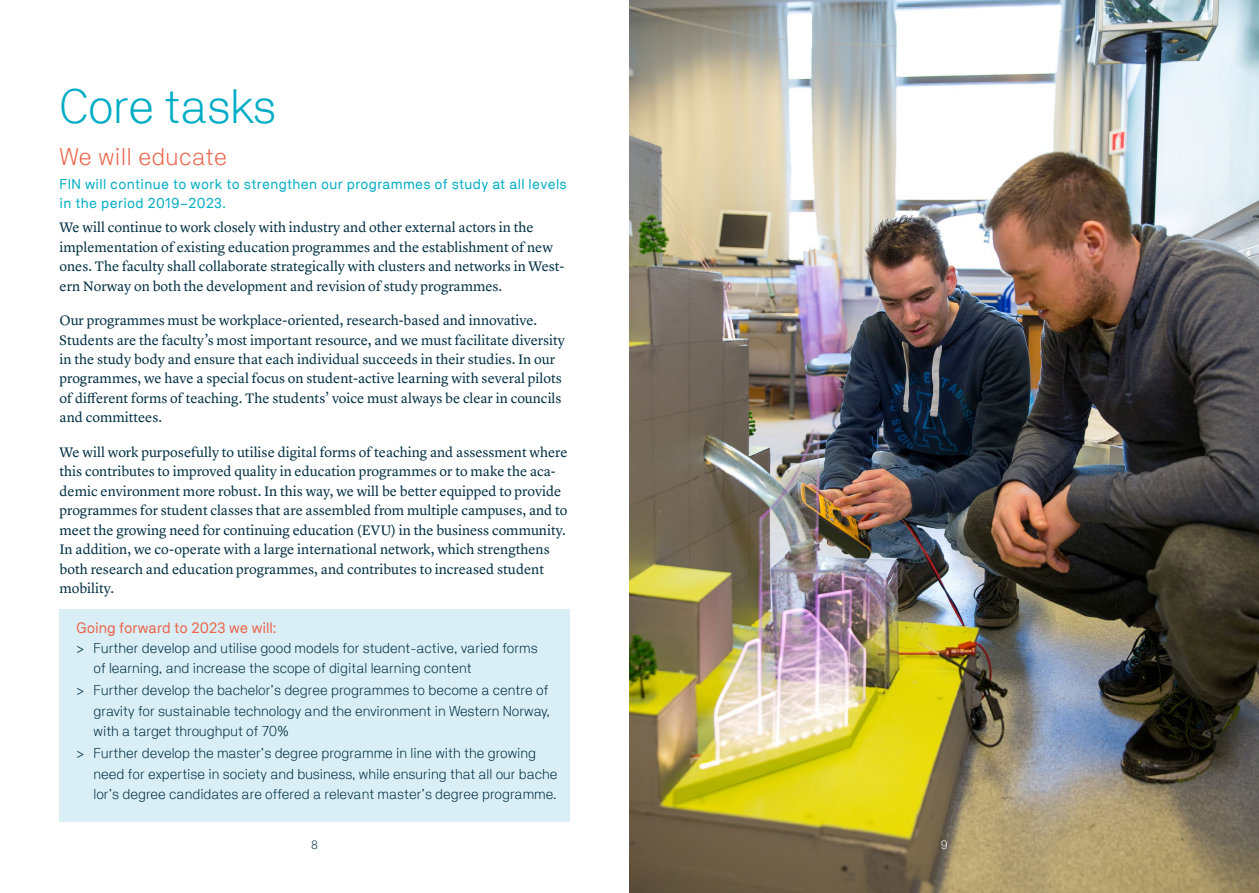
<style>
.page{position:relative;width:1259px;height:893px;background:#fff}
.page>*{position:absolute;margin:0;border:0;box-sizing:border-box;transform-origin:0 0}
.t1{font:300 48px "NB Akademie Std";letter-spacing:-.01em;color:#00adc6}
.t2{font:300 24px "NB Akademie Std";letter-spacing:.025em;color:#ec644a}
.t3{font:15px "NB Akademie Std";color:#ec644a}
.t4{font:14.25px/19.5px "Lyon Text";color:#002f43}
.t5{font:300 14.25px/20.2px "NB Akademie Std";color:#002f43}
.t6{font:14.25px/19.5px "NB Akademie Std";letter-spacing:.025em;color:#00adc6}
.t7{font:300 12px "NB Akademie Std";color:#002f43}
.t8{font:300 12px "NB Akademie Std";color:#fff}
</style>
<div class="page">
<div style="left:60px;top:609px;width:510px;height:213px;background:#daeef5"></div>
<img style="left:629px;top:0;width:630px;height:893px">
<h1 class="t1" style="left:60px;top:78px;width:218px">Core tasks</h1>
<h2 class="t2" style="left:60px;top:142px;width:169px">We will educate</h2>
<p class="t6" style="left:60px;top:174px;width:509px">FIN will continue to work to strengthen our programmes of study at all levels in the period 2019–2023.</p>
<p class="t4" style="left:60px;top:216px;width:506px">We will continue to work closely with industry and other external actors in the implementation of existing education programmes and the establishment of new ones. The faculty shall collaborate strategically with clusters and networks in West&shy;ern Norway on both the development and revision of study programmes.</p>
<p class="t4" style="left:60px;top:309px;width:507px">Our programmes must be workplace-oriented, research-based and innovative.<br>Students are the faculty’s most important resource, and we must facilitate diversity in the study body and ensure that each individual succeeds in their studies. In our programmes, we have a special focus on student-active learning with several pilots of different forms of teaching. The students’ voice must always be clear in councils and committees.</p>
<p class="t4" style="left:60px;top:441px;width:509px">We will work purposefully to utilise digital forms of teaching and assessment where this contributes to improved quality in education programmes or to make the aca&shy;demic environment more robust. In this way, we will be better equipped to provide programmes for student classes that are assembled from multiple campuses, and to meet the growing need for continuing education (EVU) in the business community.<br>In addition, we co-operate with a large international network, which strengthens both research and education programmes, and contributes to increased student mobility.</p>
<p class="t3" style="left:77px;top:619px;width:201px">Going forward to 2023 we will:</p>
<p class="t5" style="left:94px;top:637px;width:446px;text-indent:-17px">&gt; Further develop and utilise good models for student-active, varied forms of learning, and increase the scope of digital learning content</p>
<p class="t5" style="left:94px;top:680px;width:458px;text-align:justify;text-indent:-17px">&gt; Further develop the bachelor’s degree programmes to become a centre of gravity for sustainable technology and the environment in Western Norway, with a target throughput of 70%</p>
<p class="t5" style="left:94px;top:743px;width:465px;text-indent:-17px">&gt; Further develop the master’s degree programme in line with the growing need for expertise in society and business, while ensuring that all our bache lor’s degree candidates are offered a relevant master’s degree programme.</p>
<p class="t7" style="left:311px;top:838px;width:8px">8</p>
<p class="t8" style="left:940px;top:838px;width:9px">9</p>
</div>
